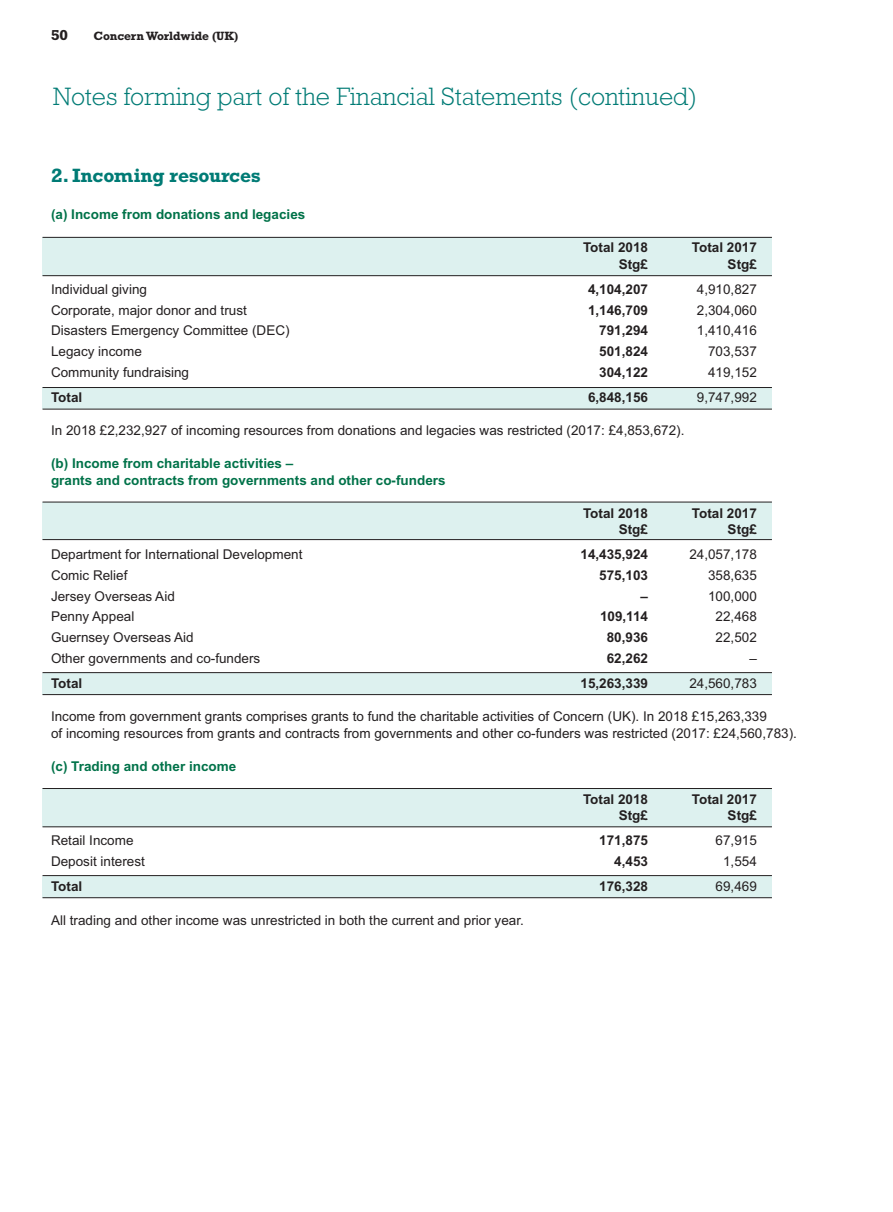
<style>
.page{position:relative;width:893px;height:1212px;background:#fff}
.page>*{position:absolute;margin:0;border:0;box-sizing:border-box;transform-origin:0 0}
.t1{font:300 25.5px "Rockwell";color:#007b75}
.t2{font:700 18px "Rockwell";color:#007b75}
.t3{font:13.5px/16.5px "Arial";color:#231f20}
.t4{font:700 13.5px "Arial";color:#231f20}
.t5{font:700 13.5px/16.5px "Arial";color:#007249}
.t6{font:700 13.5px "Rockwell";color:#231f20}
.t7{font:700 11.25px "Rockwell";letter-spacing:-.01em;color:#231f20}
</style>
<div class="page">
<div style="left:43px;top:502px;width:729px;height:38px;background:#ddf1ef"></div>
<div style="left:43px;top:673px;width:729px;height:21px;background:#ddf1ef"></div>
<hr style="left:43px;top:672px;width:729px;height:1px;background:#231f20">
<hr style="left:43px;top:694px;width:729px;height:1px;background:#231f20">
<div style="left:43px;top:789px;width:729px;height:38px;background:#ddf1ef"></div>
<hr style="left:43px;top:788px;width:729px;height:1px;background:#231f20">
<hr style="left:43px;top:826px;width:729px;height:1px;background:#231f20">
<div style="left:43px;top:875px;width:729px;height:22px;background:#ddf1ef"></div>
<hr style="left:43px;top:875px;width:729px;height:1px;background:#231f20">
<hr style="left:43px;top:897px;width:729px;height:1px;background:#231f20">
<div style="left:43px;top:237px;width:729px;height:38px;background:#ddf1ef"></div>
<hr style="left:43px;top:237px;width:729px;height:1px;background:#231f20">
<hr style="left:43px;top:275px;width:729px;height:1px;background:#231f20">
<div style="left:43px;top:387px;width:729px;height:22px;background:#ddf1ef"></div>
<hr style="left:43px;top:387px;width:729px;height:1px;background:#231f20">
<hr style="left:43px;top:409px;width:729px;height:1px;background:#231f20">
<hr style="left:43px;top:502px;width:729px;height:1px;background:#231f20">
<hr style="left:43px;top:539px;width:729px;height:1px;background:#231f20">
<p class="t6" style="left:51px;top:27px;width:19px">50</p>
<p class="t7" style="left:94px;top:29px;width:146px">Concern Worldwide (UK)</p>
<h1 class="t1" style="left:53px;top:88px;width:646px">Notes forming part of the Financial Statements (continued)</h1>
<h2 class="t2" style="left:51px;top:165px;width:211px">2. Incoming resources</h2>
<p class="t5" style="left:51px;top:207px;width:256px">(a) Income from donations and legacies</p>
<p class="t4" style="left:583px;top:240px;width:67px">Total 2018</p>
<p class="t4" style="left:692px;top:240px;width:67px">Total 2017</p>
<p class="t4" style="left:619px;top:256px;width:31px">Stg£</p>
<p class="t4" style="left:728px;top:256px;width:31px">Stg£</p>
<p class="t3" style="left:51px;top:281px;width:98px">Individual giving</p>
<p class="t4" style="left:588px;top:281px;width:62px">4,104,207</p>
<p class="t3" style="left:697px;top:281px;width:62px">4,910,827</p>
<p class="t3" style="left:51px;top:302px;width:197px">Corporate, major donor and trust</p>
<p class="t4" style="left:588px;top:302px;width:62px">1,146,709</p>
<p class="t3" style="left:697px;top:302px;width:62px">2,304,060</p>
<p class="t3" style="left:51px;top:323px;width:240px">Disasters Emergency Committee (DEC)</p>
<p class="t4" style="left:599px;top:323px;width:50px">791,294</p>
<p class="t3" style="left:697px;top:323px;width:62px">1,410,416</p>
<p class="t3" style="left:51px;top:343px;width:92px">Legacy income</p>
<p class="t4" style="left:599px;top:344px;width:50px">501,824</p>
<p class="t3" style="left:708px;top:343px;width:50px">703,537</p>
<p class="t3" style="left:51px;top:364px;width:140px">Community fundraising</p>
<p class="t4" style="left:599px;top:364px;width:50px">304,122</p>
<p class="t3" style="left:708px;top:364px;width:50px">419,152</p>
<p class="t4" style="left:51px;top:389px;width:33px">Total</p>
<p class="t4" style="left:588px;top:389px;width:62px">6,848,156</p>
<p class="t3" style="left:697px;top:389px;width:62px">9,747,992</p>
<p class="t3" style="left:51px;top:422px;width:635px">In 2018 £2,232,927 of incoming resources from donations and legacies was restricted (2017: £4,853,672).</p>
<p class="t5" style="left:51px;top:455px;width:396px">(b) Income from charitable activities –<br>grants and contracts from governments and other co-funders</p>
<p class="t4" style="left:583px;top:505px;width:67px">Total 2018</p>
<p class="t4" style="left:692px;top:505px;width:67px">Total 2017</p>
<p class="t4" style="left:619px;top:521px;width:31px">Stg£</p>
<p class="t4" style="left:728px;top:521px;width:31px">Stg£</p>
<p class="t3" style="left:51px;top:546px;width:253px">Department for International Development</p>
<p class="t4" style="left:580px;top:546px;width:69px">14,435,924</p>
<p class="t3" style="left:689px;top:546px;width:69px">24,057,178</p>
<p class="t3" style="left:51px;top:567px;width:78px">Comic Relief</p>
<p class="t4" style="left:599px;top:567px;width:50px">575,103</p>
<p class="t3" style="left:708px;top:567px;width:50px">358,635</p>
<p class="t3" style="left:51px;top:588px;width:125px">Jersey Overseas Aid</p>
<p class="t4" style="left:641px;top:588px;width:9px">–</p>
<p class="t3" style="left:708px;top:588px;width:50px">100,000</p>
<p class="t3" style="left:51px;top:608px;width:85px">Penny Appeal</p>
<p class="t4" style="left:600px;top:609px;width:50px">109,114</p>
<p class="t3" style="left:716px;top:608px;width:43px">22,468</p>
<p class="t3" style="left:51px;top:629px;width:144px">Guernsey Overseas Aid</p>
<p class="t4" style="left:607px;top:629px;width:43px">80,936</p>
<p class="t3" style="left:716px;top:629px;width:43px">22,502</p>
<p class="t3" style="left:51px;top:650px;width:211px">Other governments and co-funders</p>
<p class="t4" style="left:607px;top:650px;width:43px">62,262</p>
<p class="t3" style="left:749px;top:650px;width:9px">–</p>
<p class="t4" style="left:51px;top:675px;width:33px">Total</p>
<p class="t4" style="left:580px;top:675px;width:69px">15,263,339</p>
<p class="t3" style="left:689px;top:675px;width:69px">24,560,783</p>
<p class="t3" style="left:51px;top:708px;width:747px">Income from government grants comprises grants to fund the charitable activities of Concern (UK). In 2018 £15,263,339<br>of incoming resources from grants and contracts from governments and other co-funders was restricted (2017: £24,560,783).</p>
<p class="t5" style="left:51px;top:758px;width:187px">(c) Trading and other income</p>
<p class="t4" style="left:583px;top:791px;width:67px">Total 2018</p>
<p class="t4" style="left:692px;top:791px;width:67px">Total 2017</p>
<p class="t4" style="left:619px;top:808px;width:31px">Stg£</p>
<p class="t4" style="left:728px;top:808px;width:31px">Stg£</p>
<p class="t3" style="left:51px;top:832px;width:84px">Retail Income</p>
<p class="t4" style="left:599px;top:833px;width:50px">171,875</p>
<p class="t3" style="left:716px;top:832px;width:43px">67,915</p>
<p class="t3" style="left:51px;top:853px;width:95px">Deposit interest</p>
<p class="t4" style="left:614px;top:853px;width:35px">4,453</p>
<p class="t3" style="left:723px;top:853px;width:35px">1,554</p>
<p class="t4" style="left:51px;top:878px;width:33px">Total</p>
<p class="t4" style="left:599px;top:878px;width:50px">176,328</p>
<p class="t3" style="left:716px;top:878px;width:43px">69,469</p>
<p class="t3" style="left:51px;top:912px;width:474px">All trading and other income was unrestricted in both the current and prior year.</p>
</div>
